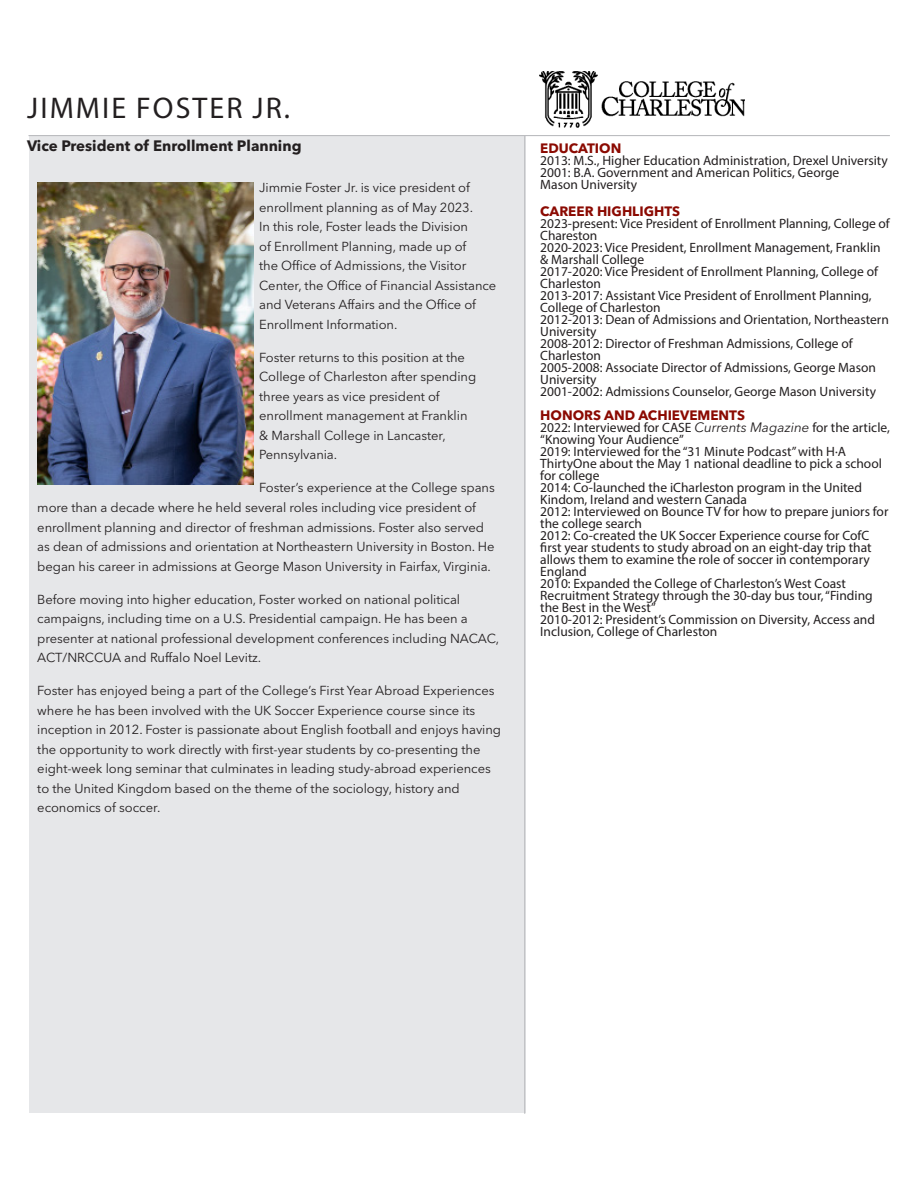
<style>
.page{position:relative;width:918px;height:1188px;background:#fff}
.page>*{position:absolute;margin:0;border:0;box-sizing:border-box;transform-origin:0 0}
.heads{font:30px "Myriad Pro";letter-spacing:.07em;color:#231f20}
.text_main{font:700 15px "Avenir Next LT Pro";color:#231f20}
.listing{font:13.5px/12px "Myriad Pro";color:#231f20}
.subhead_avenir_blac{font:700 13.5px "Avenir Next LT Pro";color:#8b0a02}
.listing-2{font:700 13.5px "Avenir Next LT Pro";color:#8b0a02}
.text_main-2{font:12.9px/19.5px "Avenir Next LT Pro";letter-spacing:-.005em;color:#231f20}
.s1{font-family:"Avenir Next LT Pro";font-style:italic}
</style>
<div class="page">
<div style="left:29px;top:135px;width:496px;height:978px;background:#e6e7e9"></div>
<img style="left:37px;top:183px;width:216px;height:301px">
<hr style="left:28px;top:135px;width:862px;height:1px;background:#bcbdc0">
<hr style="left:524px;top:135px;width:1px;height:979px;background:#bcbdc0">
<img style="left:540px;top:71px;width:205px;height:57px">
<p class="heads" style="left:27px;top:89px;width:264px">JIMMIE FOSTER JR.</p>
<p class="text_main" style="left:27px;top:136px;width:276px">Vice President of Enrollment Planning</p>
<p class="subhead_avenir_blac" style="left:540px;top:140px;width:83px">EDUCATION</p>
<p class="listing" style="left:540px;top:155px;width:349px">2013: M.S., Higher Education Administration, Drexel University</p>
<p class="listing" style="left:540px;top:167px;width:301px">2001: B.A. Government and American Politics, George<br>Mason University</p>
<p class="subhead_avenir_blac" style="left:540px;top:203px;width:141px">CAREER HIGHLIGHTS</p>
<p class="listing" style="left:540px;top:218px;width:351px">2023-present: Vice President of Enrollment Planning, College of<br>Chareston</p>
<p class="listing" style="left:540px;top:242px;width:342px">2020-2023: Vice President, Enrollment Management, Franklin &amp; Marshall College</p>
<p class="listing" style="left:540px;top:266px;width:339px">2017-2020: Vice President of Enrollment Planning, College of<br>Charleston</p>
<p class="listing" style="left:540px;top:290px;width:333px">2013-2017: Assistant Vice President of Enrollment Planning,<br>College of Charleston</p>
<p class="listing" style="left:540px;top:314px;width:350px">2012-2013: Dean of Admissions and Orientation, Northeastern<br>University</p>
<p class="listing" style="left:540px;top:338px;width:314px">2008-2012: Director of Freshman Admissions, College of<br>Charleston</p>
<p class="listing" style="left:540px;top:362px;width:337px">2005-2008: Associate Director of Admissions, George Mason<br>University</p>
<p class="listing" style="left:540px;top:386px;width:337px">2001-2002: Admissions Counselor, George Mason University</p>
<p class="listing-2" style="left:540px;top:407px;width:206px">HONORS AND ACHIEVEMENTS</p>
<p class="listing" style="left:540px;top:422px;width:351px">2022: Interviewed for CASE <span class="s1">Currents Magazine</span> for the article, “Knowing Your Audience”</p>
<p class="listing" style="left:540px;top:446px;width:343px">2019: Interviewed for the “31 Minute Podcast” with H·A<br>ThirtyOne about the May 1 national deadline to pick a school for college</p>
<p class="listing" style="left:540px;top:482px;width:323px">2014: Co-launched the iCharleston program in the United<br>Kindom, Ireland and western Canada</p>
<p class="listing" style="left:540px;top:506px;width:350px">2012: Interviewed on Bounce TV for how to prepare juniors for the college search</p>
<p class="listing" style="left:540px;top:530px;width:333px">2012: Co-created the UK Soccer Experience course for CofC first year students to study abroad on an eight-day trip that allows them to examine the role of soccer in contemporary England</p>
<p class="listing" style="left:540px;top:578px;width:334px">2010: Expanded the College of Charleston’s West Coast<br>Recruitment Strategy through the 30-day bus tour, “Finding the Best in the West”</p>
<p class="listing" style="left:540px;top:614px;width:336px">2010-2012: President’s Commission on Diversity, Access and<br>Inclusion, College of Charleston</p>
<p class="text_main-2" style="left:259px;top:178px;width:239px">Jimmie Foster Jr. is vice president of enrollment planning as of May 2023.<br>In this role, Foster leads the Division<br>of Enrollment Planning, made up of<br>the Office of Admissions, the Visitor Center, the Office of Financial Assistance and Veterans Affairs and the Office of Enrollment Information.</p>
<p class="text_main-2" style="left:259px;top:348px;width:219px">Foster returns to this position at the<br>College of Charleston after spending three years as vice president of enrollment management at Franklin &amp; Marshall College in Lancaster,<br>Pennsylvania.</p>
<p class="text_main-2" style="left:259px;top:478px;width:237px">Foster’s experience at the College spans</p>
<p class="text_main-2" style="left:37px;top:498px;width:459px">more than a decade where he held several roles including vice president of enrollment planning and director of freshman admissions. Foster also served as dean of admissions and orientation at Northeastern University in Boston. He began his career in admissions at George Mason University in Fairfax, Virginia.</p>
<p class="text_main-2" style="left:37px;top:589px;width:464px">Before moving into higher education, Foster worked on national political campaigns, including time on a U.S. Presidential campaign. He has been a presenter at national professional development conferences including NACAC, ACT/NRCCUA and Ruffalo Noel Levitz.</p>
<p class="text_main-2" style="left:37px;top:681px;width:465px">Foster has enjoyed being a part of the College’s First Year Abroad Experiences where he has been involved with the UK Soccer Experience course since its inception in 2012. Foster is passionate about English football and enjoys having the opportunity to work directly with first-year students by co-presenting the eight-week long seminar that culminates in leading study-abroad experiences to the United Kingdom based on the theme of the sociology, history and economics of soccer.</p>
</div>
